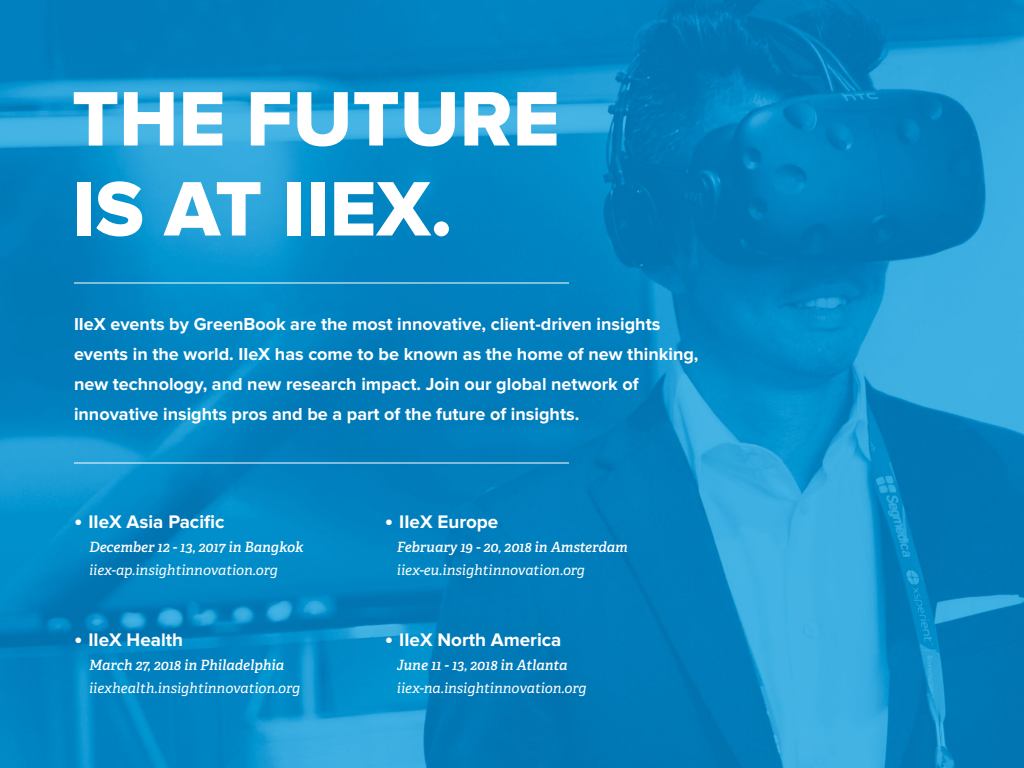
<style>
.page{position:relative;width:1024px;height:768px;background:#fff}
.page>*{position:absolute;margin:0;border:0;box-sizing:border-box;transform-origin:0 0}
.t1{font:80px/90px "Proxima Nova Extrabld";color:#fff}
.t2{font:700 18.9px "Proxima Nova";color:#fff}
.t3{font:700 18px/30px "Proxima Nova";color:#fff}
.t4{font:italic 14.1px "Adelle";color:#fff}
.t5{font:italic 600 14.1px "Adelle";color:#fff}
.s1{font-size:23.6px}
</style>
<div class="page">
<img style="left:0;top:0;width:1024px;height:768px">
<hr style="left:74px;top:282px;width:495px;height:2px;background:#fff">
<hr style="left:74px;top:462px;width:495px;height:2px;background:#fff">
<h1 class="t1" style="left:72px;top:77px;width:489px">THE FUTURE<br>IS AT IIEX.</h1>
<p class="t3" style="left:74px;top:310px;width:626px">IIeX events by GreenBook are the most innovative, client-driven insights events in the world. IIeX has come to be known as the home of new thinking, new technology, and new research impact. Join our global network of innovative insights pros and be a part of the future of insights.</p>
<p class="t2" style="left:74px;top:511px;width:152px"><span class="s1">•</span> IIeX Asia Pacific</p>
<p class="t5" style="left:89px;top:538px;width:216px">December 12 - 13, 2017 in Bangkok</p>
<p class="t4" style="left:89px;top:562px;width:190px">iiex-ap.insightinnovation.org</p>
<p class="t2" style="left:74px;top:629px;width:111px"><span class="s1">•</span> IIeX Health</p>
<p class="t5" style="left:89px;top:656px;width:197px">March 27, 2018 in Philadelphia</p>
<p class="t4" style="left:89px;top:679px;width:213px">iiexhealth.insightinnovation.org</p>
<p class="t2" style="left:385px;top:511px;width:115px"><span class="s1">•</span> IIeX Europe</p>
<p class="t5" style="left:397px;top:538px;width:232px">February 19 - 20, 2018 in Amsterdam</p>
<p class="t4" style="left:397px;top:562px;width:190px">iiex-eu.insightinnovation.org</p>
<p class="t2" style="left:385px;top:629px;width:178px"><span class="s1">•</span> IIeX North America</p>
<p class="t5" style="left:397px;top:656px;width:172px">June 11 - 13, 2018 in Atlanta</p>
<p class="t4" style="left:397px;top:679px;width:191px">iiex-na.insightinnovation.org</p>
</div>
